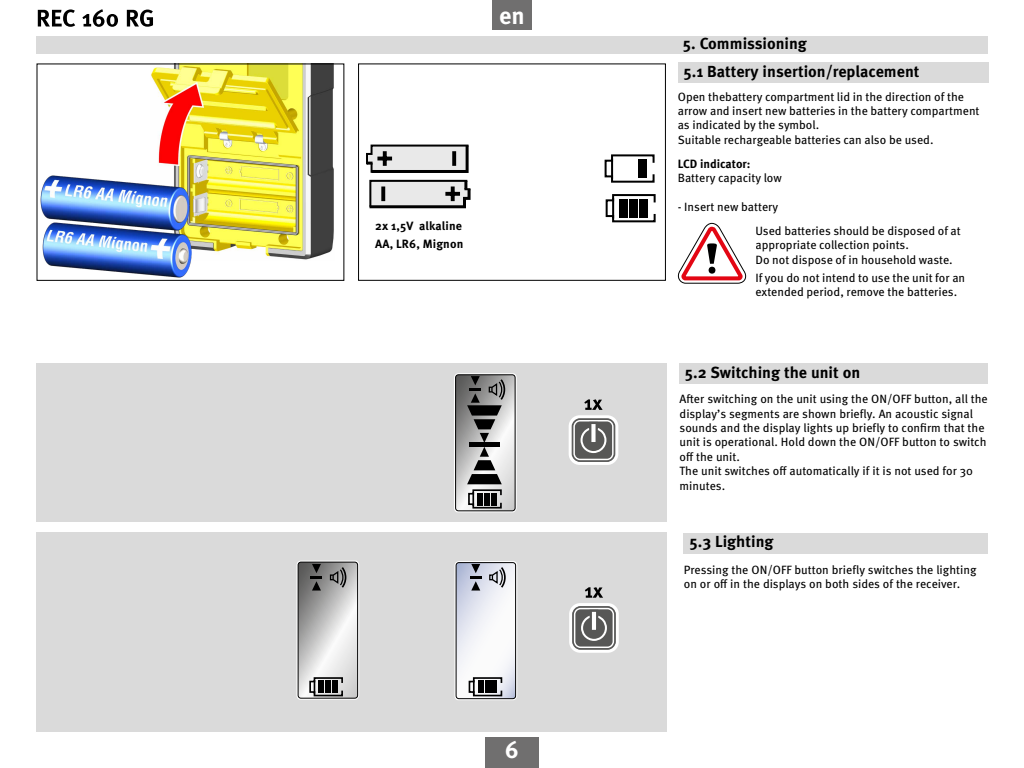
<style>
.page{position:relative;width:1024px;height:768px;background:#fff}
.page>*{position:absolute;margin:0;border:0;box-sizing:border-box;transform-origin:0 0}
.t1{font:700 24px "Meta Pro";color:#fff}
.Überschriften{font:700 16px "Meta Pro";color:#000}
.Meta_Book_Roman_12_A{font:12px/14.4px "Meta Pro";color:#000}
.t2{font:700 12px/18px "Meta Pro";letter-spacing:.01em;color:#000}
.s1{font-weight:700}
</style>
<div class="page">
<svg style="left:38px;top:9px;width:115px;height:18px"></svg>
<div style="left:485px;top:738px;width:54px;height:30px;background:#706f6f"></div>
<div style="left:492px;top:0;width:40px;height:30px;background:#706f6f"></div>
<div style="left:36px;top:363px;width:631px;height:159px;background:#dadada"></div>
<div style="left:679px;top:364px;width:309px;height:20px;background:#dadada"></div>
<div style="left:36px;top:36px;width:952px;height:18px;background:#dadada"></div>
<svg style="left:366px;top:144px;width:105px;height:65px;background:#b7b7b7"></svg>
<div style="left:358px;top:63px;width:308px;height:218px;border:1px solid #000"></div>
<svg style="left:605px;top:194px;width:51px;height:29px"></svg>
<hr style="left:612px;top:198px;width:2px;height:20px;background:#000">
<div style="left:619px;top:199px;width:9px;height:19px;background:#000"></div>
<div style="left:630px;top:199px;width:8px;height:19px;background:#000"></div>
<div style="left:640px;top:199px;width:8px;height:19px;background:#000"></div>
<svg style="left:604px;top:154px;width:51px;height:29px"></svg>
<hr style="left:611px;top:158px;width:2px;height:21px;background:#000">
<div style="left:639px;top:159px;width:8px;height:19px;background:#000"></div>
<img style="left:151px;top:65px;width:183px;height:195px">
<img style="left:40px;top:175px;width:151px;height:103px">
<svg style="left:584px;top:399px;width:19px;height:11px"></svg>
<svg style="left:569px;top:415px;width:49px;height:50px"></svg>
<svg style="left:572px;top:418px;width:43px;height:44px;background:#828281"></svg>
<div style="left:684px;top:533px;width:304px;height:21px;background:#dadada"></div>
<svg style="left:454px;top:373px;width:63px;height:139px"></svg>
<div style="left:36px;top:63px;width:308px;height:218px;border:1px solid #000"></div>
<div style="left:678px;top:63px;width:311px;height:20px;background:#dadada"></div>
<svg style="left:677px;top:222px;width:70px;height:62px"></svg>
<div style="left:36px;top:533px;width:631px;height:199px;background:#dadada"></div>
<svg style="left:585px;top:587px;width:18px;height:11px"></svg>
<div style="left:569px;top:603px;width:50px;height:50px;background:#fff;border-radius:11px"></div>
<svg style="left:572px;top:606px;width:44px;height:44px"></svg>
<svg style="left:454px;top:561px;width:63px;height:139px;background:#d1d2d8"></svg>
<svg style="left:296px;top:561px;width:63px;height:139px"></svg>
<h1 class="t1" style="left:499px;top:-3px;width:27px">en</h1>
<p class="t2" style="left:375px;top:216px;width:90px">2x 1,5V alkaline<br>AA, LR6, Mignon</p>
<h1 class="t1" style="left:505px;top:731px;width:16px">6</h1>
<p class="Überschriften" style="left:683px;top:31px;width:126px">5. Commissioning</p>
<p class="Überschriften" style="left:683px;top:59px;width:238px">5.1 Battery insertion/replacement</p>
<p class="Meta_Book_Roman_12_A" style="left:678px;top:88px;width:303px">Open thebattery compartment lid in the direction of the arrow and insert new batteries in the battery compartment as indicated by the symbol.<br>Suitable rechargeable batteries can also be used.</p>
<p class="Meta_Book_Roman_12_A" style="left:678px;top:156px;width:106px"><span class="s1">LCD indicator:<br></span>Battery capacity low</p>
<p class="Meta_Book_Roman_12_A" style="left:678px;top:199px;width:102px">- Insert new battery</p>
<p class="Meta_Book_Roman_12_A" style="left:755px;top:223px;width:207px">Used batteries should be disposed of at appropriate collection points.<br>Do not dispose of in household waste.</p>
<p class="Meta_Book_Roman_12_A" style="left:755px;top:270px;width:211px">If you do not intend to use the unit for an extended period, remove the batteries.</p>
<p class="Überschriften" style="left:685px;top:360px;width:177px">5.2 Switching the unit on</p>
<p class="Meta_Book_Roman_12_A" style="left:680px;top:391px;width:310px">After switching on the unit using the ON/OFF button, all the display’s segments are shown briefly. An acoustic signal sounds and the display lights up briefly to confirm that the unit is operational. Hold down the ON/OFF button to switch off the unit.</p>
<p class="Meta_Book_Roman_12_A" style="left:680px;top:463px;width:295px">The unit switches off automatically if it is not used for 30 minutes.</p>
<p class="Überschriften" style="left:690px;top:529px;width:86px">5.3 Lighting</p>
<p class="Meta_Book_Roman_12_A" style="left:684px;top:561px;width:294px">Pressing the ON/OFF button briefly switches the lighting on or off in the displays on both sides of the receiver.</p>
</div>
